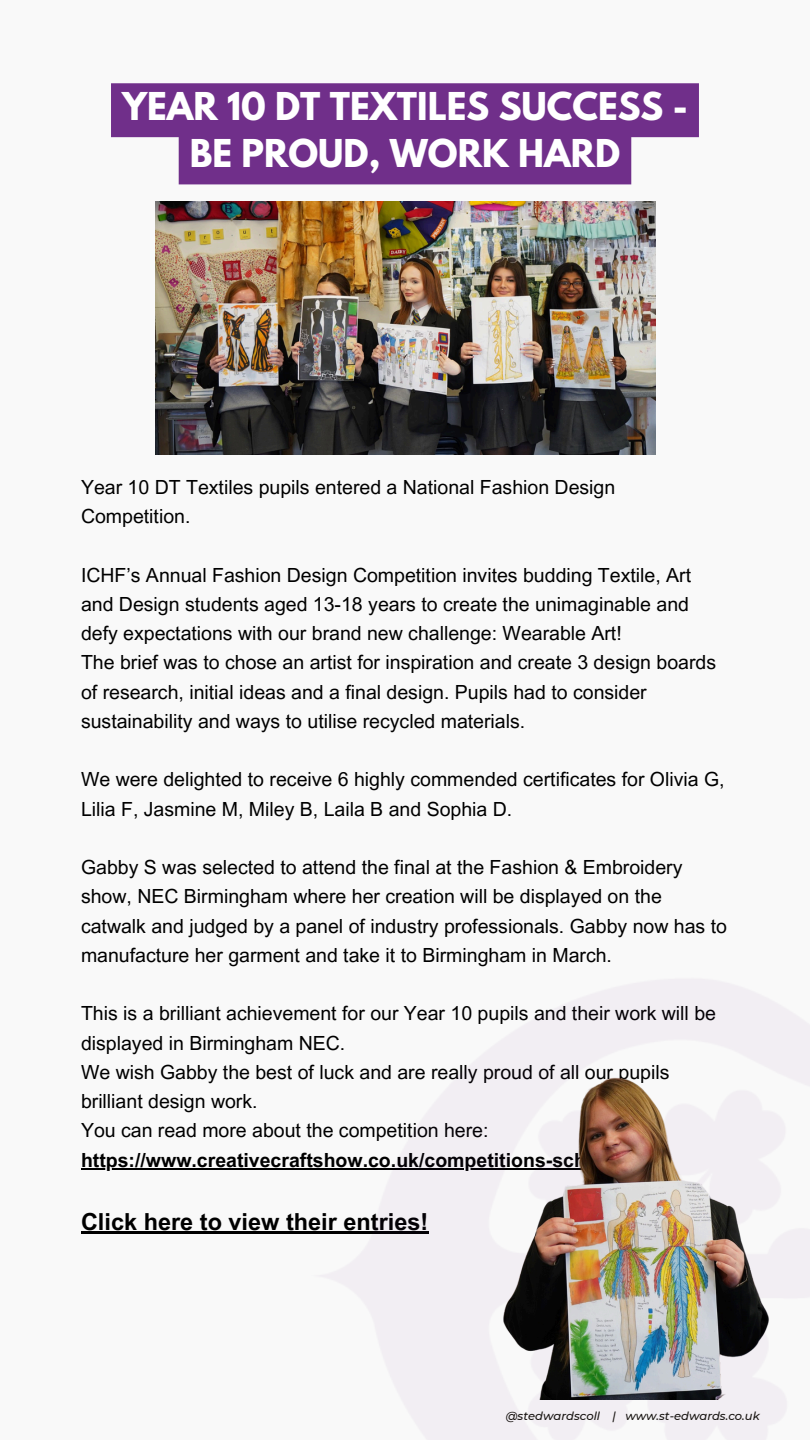
<style>
.page{position:relative;width:810px;height:1440px;background:#f9f9f9}
.page>*{position:absolute;margin:0;border:0;box-sizing:border-box;transform-origin:0 0}
.t1{font:700 34px/47.2px "League Spartan";color:#fff;text-align:center}
.t2{font:700 23.5px "Arial MT Pro";color:#000}
.t3{font:19.5px/29.2px "Arial MT Pro";color:#000}
.t4{font:700 19.5px "Arial MT Pro";color:#000}
.t5{font:italic 500 11.5px "Montserrat";color:#171310}
</style>
<div class="page">
<hr style="left:81px;top:1168px;width:567px;height:2px;background:#000">
<hr style="left:81px;top:1231px;width:347px;height:2px;background:#000">
<img style="left:155px;top:201px;width:500px;height:254px">
<img style="left:292px;top:978px;width:518px;height:422px">
<svg style="left:111px;top:83px;width:588px;height:101px;background:#7e4395"></svg>
<h3 class="t1" style="left:122px;top:87px;width:567px">YEAR 10 DT TEXTILES SUCCESS -<br>BE PROUD, WORK HARD</h3>
<h1 class="t3" style="left:81px;top:475px;width:536px">Year 10 DT Textiles pupils entered a National Fashion Design<br>Competition.</h1>
<p class="t3" style="left:81px;top:563px;width:637px">ICHF’s Annual Fashion Design Competition invites budding Textile, Art and Design students aged 13-18 years to create the unimaginable and defy expectations with our brand new challenge: Wearable Art!<br>The brief was to chose an artist for inspiration and create 3 design boards of research, initial ideas and a final design. Pupils had to consider sustainability and ways to utilise recycled materials.</p>
<h3 class="t3" style="left:81px;top:767px;width:645px">We were delighted to receive 6 highly commended certificates for Olivia G,<br>Lilia F, Jasmine M, Miley B, Laila B and Sophia D.</h3>
<h3 class="t3" style="left:81px;top:855px;width:647px">Gabby S was selected to attend the final at the Fashion &amp; Embroidery show, NEC Birmingham where her creation will be displayed on the catwalk and judged by a panel of industry professionals. Gabby now has to manufacture her garment and take it to Birmingham in March.</h3>
<h3 class="t3" style="left:81px;top:1001px;width:637px">This is a brilliant achievement for our Year 10 pupils and their work will be displayed in Birmingham NEC.<br>We wish Gabby the best of luck and are really proud of all our pupils brilliant design work.<br>You can read more about the competition here:</h3>
<h3 class="t4" style="left:81px;top:1152px;width:568px">https://www.creativecraftshow.co.uk/competitions-schools.../</h3>
<h3 class="t2" style="left:81px;top:1213px;width:349px">Click here to view their entries!</h3>
<h2 class="t5" style="left:506px;top:1409px;width:256px">@stedwardscoll | www.st-edwards.co.uk</h2>
</div>
